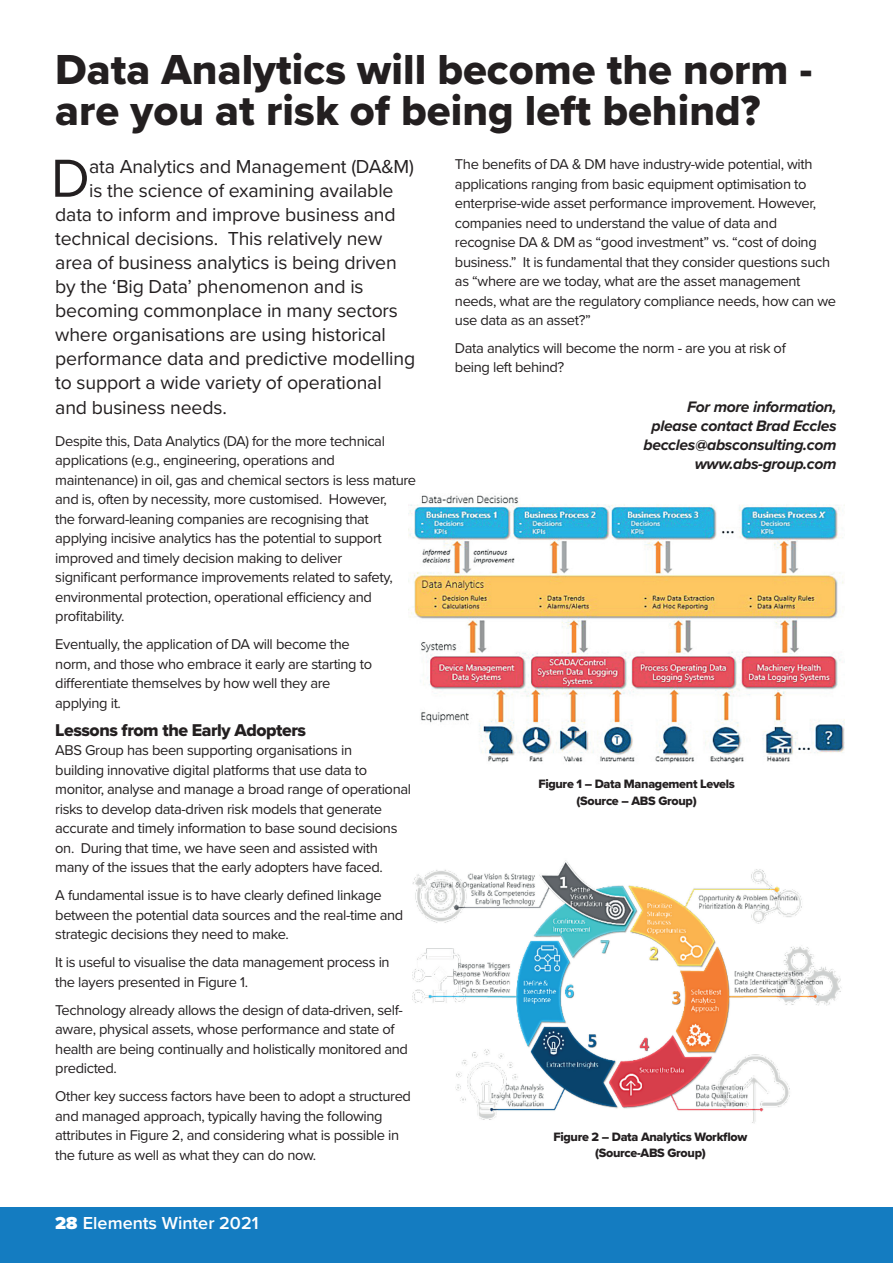
<style>
.page{position:relative;width:893px;height:1263px;background:#fff}
.page>*{position:absolute;margin:0;border:0;box-sizing:border-box;transform-origin:0 0}
.t1{font:55.5px "Proxima Nova";color:#231f20}
.t2{font:43.5px/40.5px "Proxima Nova Extrabld";color:#231f20}
.t3{font:19.5px "Proxima Nova";letter-spacing:-.01em;color:#231f20}
.t4{font:600 18px "Proxima Nova";color:#fff}
.t5{font:17.7px "Proxima Nova Extrabld";letter-spacing:-.025em;color:#231f20}
.t6{font:italic 700 15.75px/18.9px "Proxima Nova";letter-spacing:-.02em;color:#231f20;text-align:right}
.t7{font:14.7px/19.5px "Proxima Nova";letter-spacing:-.025em;color:#231f20}
.t8{font:12.6px/16.6px "Proxima Nova Extrabld";letter-spacing:-.025em;color:#231f20;text-align:center}
.s1{font-weight:900}
</style>
<div class="page">
<div style="left:0;top:1208px;width:893px;height:55px;background:#147cc1"></div>
<img style="left:412px;top:860px;width:430px;height:263px">
<img style="left:409px;top:495px;width:435px;height:268px">
<h2 class="t2" style="left:55px;top:49px;width:759px">Data Analytics will become the norm - are you at risk of being left behind?</h2>
<h1 class="t1" style="left:51px;top:137px;width:40px">D</h1>
<h3 class="t3" style="left:89px;top:152px;width:326px">ata Analytics and Management (DA&amp;M)</h3>
<p class="t7" style="left:455px;top:154px;width:383px">The benefits of DA &amp; DM have industry-wide potential, with applications ranging from basic equipment optimisation to enterprise-wide asset performance improvement. However, companies need to understand the value of data and recognise DA &amp; DM as “good investment” vs. “cost of doing business.” It is fundamental that they consider questions such as “where are we today, what are the asset management needs, what are the regulatory compliance needs, how can we use data as an asset?”</p>
<p class="t7" style="left:455px;top:338px;width:332px">Data analytics will become the norm - are you at risk of being left behind?</p>
<p class="t6" style="left:643px;top:397px;width:195px">For more information, please contact Brad Eccles beccles@absconsulting.com www.abs-group.com</p>
<h3 class="t3" style="left:89px;top:176px;width:306px">is the science of examining available</h3>
<h3 class="t3" style="left:55px;top:200px;width:342px">data to inform and improve business and</h3>
<h3 class="t3" style="left:55px;top:224px;width:329px">technical decisions. This relatively new</h3>
<h3 class="t3" style="left:55px;top:248px;width:343px">area of business analytics is being driven</h3>
<h3 class="t3" style="left:55px;top:272px;width:310px">by the ‘Big Data’ phenomenon and is</h3>
<h3 class="t3" style="left:55px;top:296px;width:344px">becoming commonplace in many sectors</h3>
<h3 class="t3" style="left:55px;top:320px;width:332px">where organisations are using historical</h3>
<h3 class="t3" style="left:55px;top:344px;width:361px">performance data and predictive modelling</h3>
<h3 class="t3" style="left:55px;top:368px;width:328px">to support a wide variety of operational</h3>
<h3 class="t3" style="left:55px;top:393px;width:173px">and business needs.</h3>
<p class="t7" style="left:55px;top:430px;width:362px">Despite this, Data Analytics (DA) for the more technical applications (e.g., engineering, operations and maintenance) in oil, gas and chemical sectors is less mature and is, often by necessity, more customised. However,<br>the forward-leaning companies are recognising that applying incisive analytics has the potential to support improved and timely decision making to deliver<br>significant performance improvements related to safety, environmental protection, operational efficiency and profitability.</p>
<p class="t7" style="left:55px;top:634px;width:318px">Eventually, the application of DA will become the norm, and those who embrace it early are starting to differentiate themselves by how well they are applying it.</p>
<p class="t5" style="left:55px;top:717px;width:252px">Lessons from the Early Adopters</p>
<p class="t7" style="left:55px;top:740px;width:357px">ABS Group has been supporting organisations in<br>building innovative digital platforms that use data to monitor, analyse and manage a broad range of operational risks to develop data-driven risk models that generate accurate and timely information to base sound decisions on. During that time, we have seen and assisted with many of the issues that the early adopters have faced.</p>
<p class="t7" style="left:55px;top:885px;width:350px">A fundamental issue is to have clearly defined linkage between the potential data sources and the real-time and strategic decisions they need to make.</p>
<p class="t7" style="left:55px;top:952px;width:336px">It is useful to visualise the data management process in the layers presented in Figure 1.</p>
<p class="t7" style="left:55px;top:1000px;width:354px">Technology already allows the design of data-driven, self&shy;aware, physical assets, whose performance and state of health are being continually and holistically monitored and predicted.</p>
<p class="t7" style="left:55px;top:1086px;width:357px">Other key success factors have been to adopt a structured and managed approach, typically having the following attributes in Figure 2, and considering what is possible in the future as well as what they can do now.</p>
<p class="t8" style="left:538px;top:775px;width:198px">Figure 1 – Data Management Levels (Source – ABS Group)</p>
<p class="t8" style="left:553px;top:1128px;width:195px">Figure 2 – Data Analytics Workflow (Source-ABS Group)</p>
<p class="t4" style="left:55px;top:1210px;width:205px"><span class="s1">28</span> Elements Winter 2021</p>
</div>
